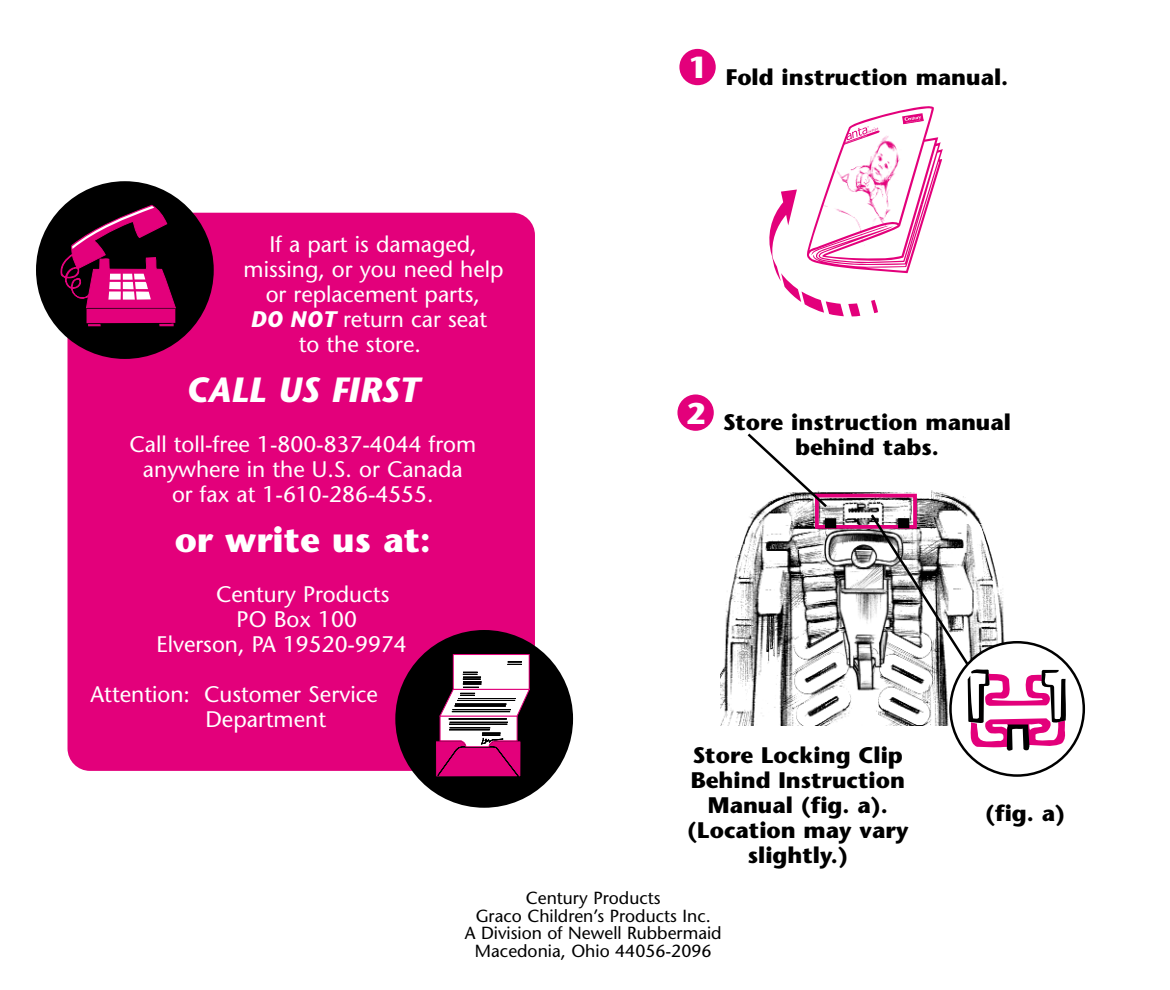
<style>
.page{position:relative;width:1170px;height:990px;background:#fff}
.page>*{position:absolute;margin:0;border:0;box-sizing:border-box;transform-origin:0 0}
.t1{font:700 35px "Stone Sans";color:#fff}
.t2{font:italic 700 35px "Stone Sans";color:#fff}
.t3{font:700 30px "Stone Sans";color:#fff}
.t4{font:22.5px/25px "Stone Sans";color:#fff;text-align:center}
.t5{font:700 22.5px/25px "Stone Sans";color:#000;text-align:center}
.t6{font:17.5px/17.5px "Stone Sans";color:#000;text-align:center}
.s1{font-weight:700;font-style:italic}
</style>
<div class="page">
<div style="left:68px;top:213px;width:467px;height:558px;background:#e3007b"></div>
<svg style="left:36px;top:181px;width:178px;height:178px"></svg>
<svg style="left:395px;top:630px;width:178px;height:178px"></svg>
<img style="left:720px;top:490px;width:255px;height:235px">
<svg style="left:769px;top:106px;width:174px;height:210px"></svg>
<div style="left:679px;top:49px;width:37px;height:36px;background:#e3007b;border-radius:50%"></div>
<div style="left:677px;top:394px;width:37px;height:37px;background:#e3007b;border-radius:50%"></div>
<div style="left:815px;top:494px;width:102px;height:35px;border:4px solid #e3007b"></div>
<svg style="left:868px;top:512px;width:217px;height:265px"></svg>
<div style="left:899px;top:519px;width:10px;height:9px;background:#000"></div>
<div style="left:898px;top:518px;width:11px;height:10px;border:1px solid #000"></div>
<div style="left:826px;top:519px;width:10px;height:9px;background:#000"></div>
<div style="left:825px;top:518px;width:11px;height:10px;border:1px solid #000"></div>
<svg style="left:745px;top:433px;width:85px;height:77px"></svg>
<p class="t4" style="left:269px;top:234px;width:209px">If a part is damaged,</p>
<p class="t4" style="left:244px;top:259px;width:262px">missing, or you need help</p>
<p class="t4" style="left:266px;top:284px;width:216px">or replacement parts,</p>
<p class="t4" style="left:251px;top:309px;width:238px"><span class="s1">DO NOT</span> return car seat</p>
<p class="t4" style="left:299px;top:334px;width:124px">to the store.</p>
<h1 class="t2" style="left:186px;top:376px;width:235px">CALL US FIRST</h1>
<p class="t4" style="left:129px;top:434px;width:348px">Call toll-free 1-800-837-4044 from anywhere in the U.S. or Canada<br>or fax at 1-610-286-4555.</p>
<h1 class="t1" style="left:175px;top:526px;width:258px">or write us at:</h1>
<p class="t4" style="left:216px;top:584px;width:175px">Century Products</p>
<p class="t4" style="left:237px;top:609px;width:122px">PO Box 100</p>
<p class="t4" style="left:157px;top:634px;width:252px">Elverson, PA 19520-9974</p>
<p class="t4" style="left:205px;top:684px;width:174px;text-align:left;text-indent:-115px">Attention: Customer Service<br>Department</p>
<h2 class="t3" style="left:688px;top:56px;width:20px">1</h2>
<p class="t5" style="left:726px;top:67px;width:284px">Fold instruction manual.</p>
<h2 class="t3" style="left:686px;top:402px;width:20px">2</h2>
<p class="t5" style="left:723px;top:412px;width:289px">Store instruction manual behind tabs.</p>
<p class="t5" style="left:687px;top:745px;width:223px">Store Locking Clip<br>Behind Instruction<br>Manual (fig. a). (Location may vary slightly.)</p>
<p class="t5" style="left:985px;top:803px;width:81px">(fig. a)</p>
<p class="t6" style="left:465px;top:891px;width:258px">Century Products<br>Graco Children’s Products Inc.<br>A Division of Newell Rubbermaid<br>Macedonia, Ohio 44056-2096</p>
</div>
